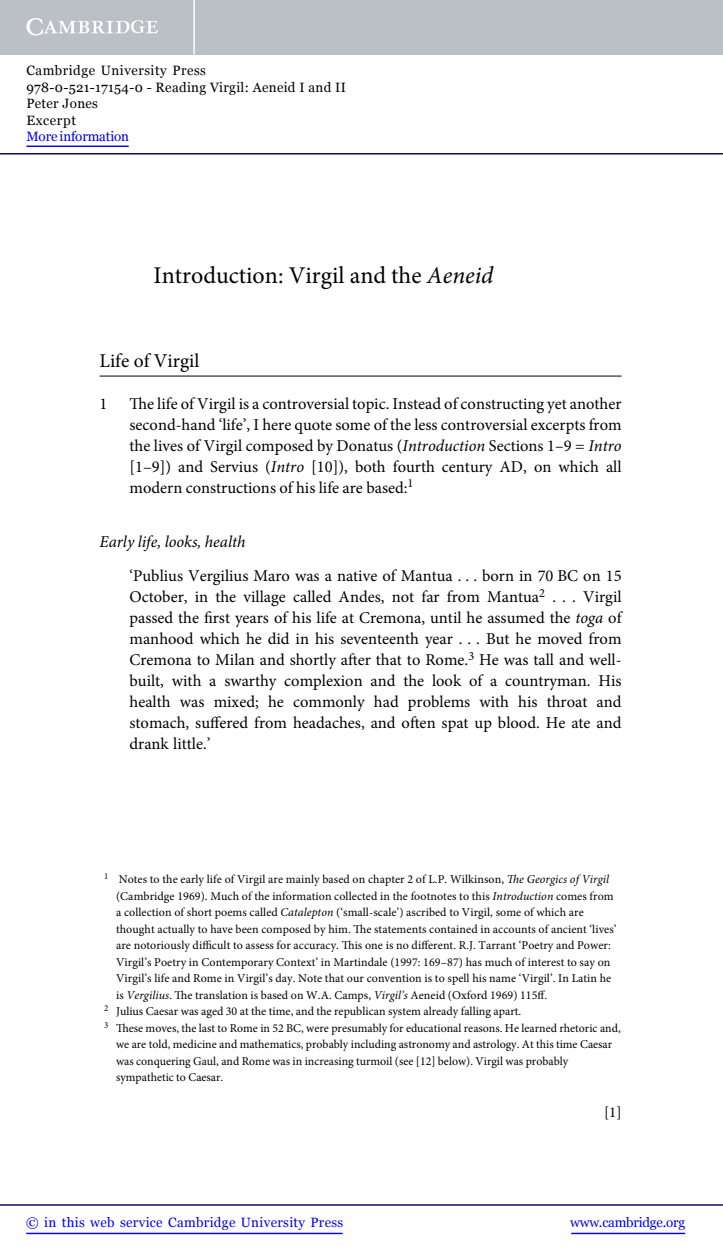
<style>
.page{position:relative;width:723px;height:1256px;background:#fff}
.page>*{position:absolute;margin:0;border:0;box-sizing:border-box;transform-origin:0 0}
.t1{font:24px "Minion Pro";color:#000}
.t2{font:19.5px "Minion Pro";color:#000}
.t3{font:16.5px/21px "Minion Pro";color:#000;text-align:justify}
.t4{font:italic 16.5px "Minion Pro";color:#000}
.t5{font:15px "Minion Pro";color:#000}
.t6{font:13.5px/16.4px "Georgia";letter-spacing:.025em;color:#000}
.t7{font:13.5px "Georgia";letter-spacing:.025em;color:#0000f1}
.t8{font:13.5px "Georgia";letter-spacing:-.015em;color:#0000f1}
.t9{font:13.5px "Georgia";letter-spacing:-.01em;color:#0000f1}
.t10{font:12px "Minion Pro";letter-spacing:.005em;color:#000}
.s1{font-style:italic}
</style>
<div class="page">
<hr style="left:100px;top:375px;width:522px;height:1px;background:#000">
<div style="left:0;top:0;width:723px;height:55px;background:#bac0c6"></div>
<svg style="left:26px;top:18px;width:132px;height:17px"></svg>
<hr style="left:193px;top:0;width:2px;height:55px;background:#fff">
<hr style="left:0;top:153px;width:723px;height:1px;background:#150666">
<hr style="left:571px;top:1232px;width:114px;height:1px;background:#0000f1">
<hr style="left:0;top:1203px;width:723px;height:2px;background:#150666">
<hr style="left:26px;top:1232px;width:317px;height:1px;background:#0000f1">
<hr style="left:26px;top:145px;width:103px;height:2px;background:#0000f1">
<p class="t6" style="left:26px;top:63px;width:321px">Cambridge University Press<br>978-0-521-17154-0 - Reading Virgil: Aeneid I and II<br>Peter Jones<br>Excerpt</p>
<p class="t9" style="left:26px;top:128px;width:104px">More information</p>
<h1 class="t1" style="left:154px;top:265px;width:341px">Introduction: Virgil and the <span class="s1">Aeneid</span></h1>
<h2 class="t2" style="left:100px;top:352px;width:101px">Life of Virgil</h2>
<h3 class="t3" style="left:100px;top:394px;width:9px">1</h3>
<p class="t3" style="left:130px;top:394px;width:494px">The life of Virgil is a controversial topic. Instead of constructing yet another second- hand ‘life’, I here quote some of the less controversial excerpts from the lives of Virgil composed by Donatus (<span class="s1">Introduction</span> Sections 1–9 = <span class="s1">Intro </span>[1–9]) and Servius (<span class="s1">Intro</span> [10]), both fourth century AD, on which all modern constructions of his life are based:<sup>1</sup></p>
<h3 class="t4" style="left:100px;top:535px;width:148px">Early life, looks, health</h3>
<p class="t3" style="left:130px;top:566px;width:494px">‘Publius Vergilius Maro was a native of Mantua . . . born in 70 BC on 15<br>October, in the village called Andes, not far from Mantua<sup>2</sup> . . . Virgil passed the first years of his life at Cremona, until he assumed the <span class="s1">toga</span> of manhood which he did in his seventeenth year . . . But he moved from Cremona to Milan and shortly after that to Rome.<sup>3</sup> He was tall and well&shy;built, with a swarthy complexion and the look of a countryman. His health was mixed; he commonly had problems with his throat and stomach, suffered from headaches, and often spat up blood. He ate and drank little.’</p>
<p class="t10" style="left:104px;top:874px;width:506px"><sup>1</sup> Notes to the early life of Virgil are mainly based on chapter 2 of L.P. Wilkinson, <span class="s1">The Georgics of Virgil</span></p>
<p class="t10" style="left:116px;top:890px;width:499px">(Cambridge 1969). Much of the information collected in the footnotes to this <span class="s1">Introduction</span> comes from</p>
<p class="t10" style="left:116px;top:907px;width:469px">a collection of short poems called <span class="s1">Catalepton</span> (‘small- scale’) ascribed to Virgil, some of which are</p>
<p class="t10" style="left:116px;top:923px;width:502px">thought actually to have been composed by him. The statements contained in accounts of ancient ‘lives’</p>
<p class="t10" style="left:116px;top:940px;width:496px">are notoriously difficult to assess for accuracy. This one is no different. R.J. Tarrant ‘Poetry and Power:</p>
<p class="t10" style="left:116px;top:956px;width:496px">Virgil’s Poetry in Contemporary Context’ in Martindale (1997: 169–87) has much of interest to say on</p>
<p class="t10" style="left:116px;top:973px;width:497px">Virgil’s life and Rome in Virgil’s day. Note that our convention is to spell his name ‘Virgil’. In Latin he</p>
<p class="t10" style="left:116px;top:989px;width:432px">is <span class="s1">Vergilius</span>. The translation is based on W.A. Camps, <span class="s1">Virgil’s</span> Aeneid (Oxford 1969) 115ff.</p>
<p class="t10" style="left:104px;top:1006px;width:419px"><sup>2</sup> Julius Caesar was aged 30 at the time, and the republican system already falling apart.</p>
<p class="t10" style="left:104px;top:1022px;width:518px"><sup>3</sup> These moves, the last to Rome in 52 BC, were presumably for educational reasons. He learned rhetoric and,</p>
<p class="t10" style="left:116px;top:1039px;width:498px">we are told, medicine and mathematics, probably including astronomy and astrology. At this time Caesar</p>
<p class="t10" style="left:116px;top:1055px;width:454px">was conquering Gaul, and Rome was in increasing turmoil (see [12] below). Virgil was probably</p>
<p class="t10" style="left:116px;top:1072px;width:109px">sympathetic to Caesar.</p>
<p class="t5" style="left:604px;top:1106px;width:19px">[ 1]</p>
<p class="t7" style="left:26px;top:1214px;width:319px">© in this web service Cambridge University Press</p>
<p class="t8" style="left:570px;top:1214px;width:117px">www.cambridge.org</p>
</div>
